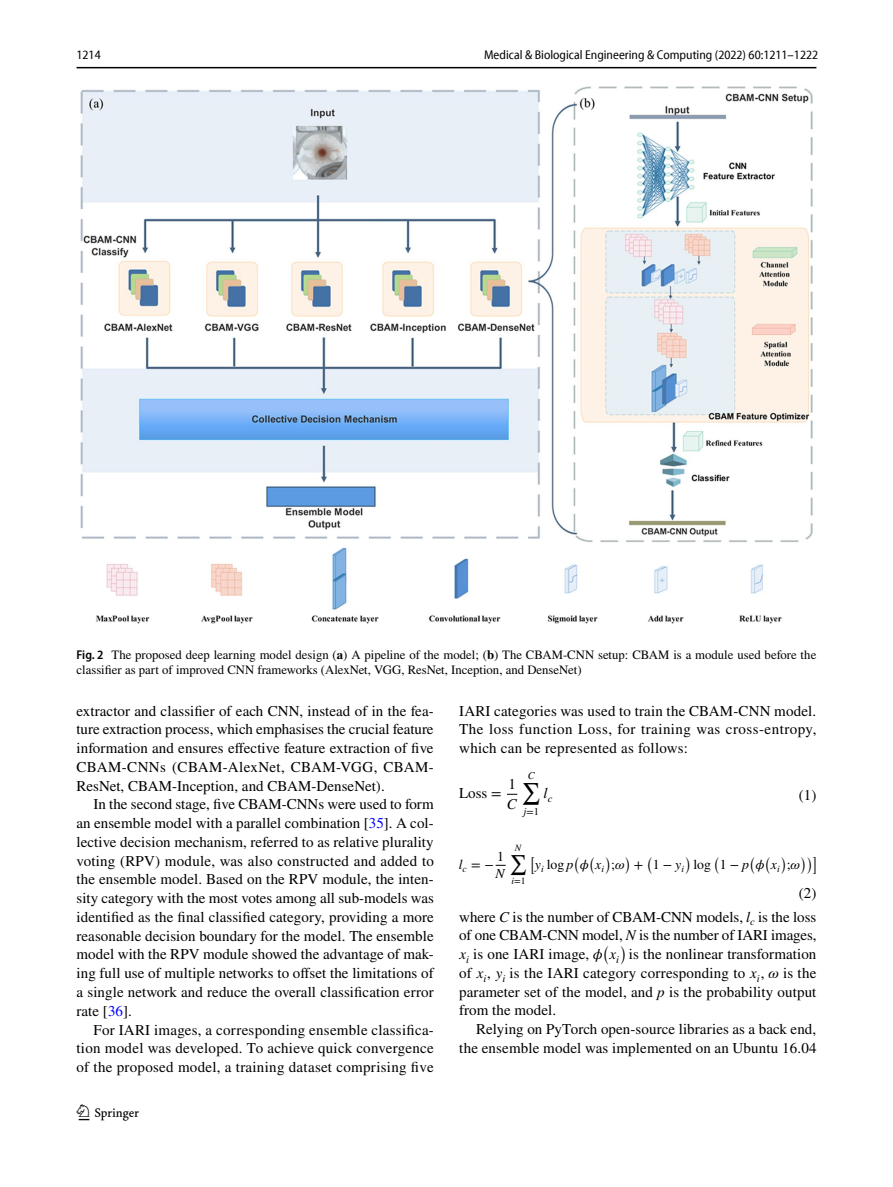
<style>
.page{position:relative;width:893px;height:1187px;background:#fff}
.page>*{position:absolute;margin:0;border:0;box-sizing:border-box;transform-origin:0 0}
.t1{font:22.5px "Springnew Regular 2";color:#000}
.t2{font:15px/18.8px "STIX";letter-spacing:.005em;color:#000;text-align:justify}
.t3{font:15px "STIX General";color:#000}
.t4{font:15px "STIX General Italic 2";color:#000}
.t5{font:15px "STIX Math Extensions Regular 3";color:#000}
.t6{font:15px "STIX General Italic 6";color:#000}
.t7{font:15px "STIX Math Extensions";color:#000}
.t8{font:13.8px "STIX General Regular 2";color:#000}
.t9{font:13.8px "STIX Math Extensions Regular 2";color:#000}
.t10{font:13.8px "STIX Math Regular 2";color:#000}
.t11{font:13.8px "STIX General Italic 3";color:#000}
.t12{font:13.8px "STIX Math Italic 2";color:#000}
.t13{font:12.75px/15px "STIX";color:#000}
.t14{font:semi-condensed 12.75px "Myriad Pro Unic";color:#000}
.t15{font:10.5px "STIX General Italic 2";color:#000}
.t16{font:9.6px "STIX General Italic 3";color:#000}
.s1{font-family:"Myriad Pro";font-weight:600;font-stretch:semi-condensed}
.s2{font-weight:700}
.s3{color:#00f}
.s4{font-family:"STIX Math"}
.s5{font-family:"STIX General"}
.s6{font-family:"STIX Math Regular 2"}
.s7{font-family:"STIX General Regular 2"}
.s8{font-family:"STIX General Italic 3"}
.s9{font-family:"STIX Math Italic 2"}
.s10{font-style:italic}
.s11{font-family:"STIX General Italic 4"}
.s12{font-family:"STIX General Italic 5"}
.s13{font-family:"STIX Math Italic 3"}
.s14{font-family:"STIX General Italic 7"}
.s15{font-family:"STIX General Italic 8"}
.s16{font-family:"STIX General";font-style:italic}
.s17{font-family:"STIX Math";font-style:italic}
</style>
<div class="page">
<hr style="left:77px;top:67px;width:739px;height:1px;background:#000">
<img style="left:81px;top:87px;width:731px;height:536px">
<p class="t14" style="left:77px;top:50px;width:26px">1214</p>
<p class="t14" style="left:484px;top:50px;width:335px">Medical &amp; Biological Engineering &amp; Computing (2022) 60:1211–1222</p>
<p class="t13" style="left:77px;top:647px;width:741px"><span class="s1">Fig. 2</span> The proposed deep learning model design (<span class="s2">a</span>) A pipeline of the model; (<span class="s2">b</span>) The CBAM-CNN setup: CBAM is a module used before the classifier as part of improved CNN frameworks (AlexNet, VGG, ResNet, Inception, and DenseNet)</p>
<p class="t2" style="left:77px;top:702px;width:359px">extractor and classifier of each CNN, instead of in the fea&shy;ture extraction process, which emphasises the crucial feature information and ensures effective feature extraction of five CBAM-CNNs (CBAM-AlexNet, CBAM-VGG, CBAM-ResNet, CBAM-Inception, and CBAM-DenseNet).</p>
<p class="t2" style="left:77px;top:796px;width:359px;text-indent:17px">In the second stage, five CBAM-CNNs were used to form an ensemble model with a parallel combination [<span class="s3">35</span>]. A col&shy;lective decision mechanism, referred to as relative plurality voting (RPV) module, was also constructed and added to the ensemble model. Based on the RPV module, the inten&shy;sity category with the most votes among all sub-models was identified as the final classified category, providing a more reasonable decision boundary for the model. The ensemble model with the RPV module showed the advantage of mak&shy;ing full use of multiple networks to offset the limitations of a single network and reduce the overall classification error rate [<span class="s3">36</span>].</p>
<p class="t2" style="left:77px;top:1021px;width:359px;text-indent:17px">For IARI images, a corresponding ensemble classifica&shy;tion model was developed. To achieve quick convergence of the proposed model, a training dataset comprising five</p>
<h1 class="t1" style="left:79px;top:1104px;width:62px">1 3</h1>
<p class="t2" style="left:459px;top:702px;width:359px">IARI categories was used to train the CBAM-CNN model.<br>The loss function Loss, for training was cross-entropy, which can be represented as follows:</p>
<p class="t7" style="left:522px;top:770px;width:21px">∑<sup>C</sup></p>
<p class="t15" style="left:524px;top:807px;width:17px">j<span class="s4">=</span><span class="s5">1</span></p>
<p class="t3" style="left:508px;top:779px;width:9px">1</p>
<p class="t4" style="left:507px;top:798px;width:12px">C</p>
<p class="t4" style="left:543px;top:787px;width:10px">l<sub>c</sub></p>
<p class="t3" style="left:459px;top:787px;width:44px">Loss =</p>
<p class="t2" style="left:799px;top:786px;width:19px">(1)</p>
<p class="t9" style="left:510px;top:843px;width:19px">∑<sup>N</sup></p>
<p class="t16" style="left:511px;top:877px;width:16px">i<span class="s6">=</span><span class="s7">1</span></p>
<p class="t8" style="left:497px;top:851px;width:8px">1</p>
<p class="t11" style="left:496px;top:868px;width:11px">N</p>
<p class="t9" style="left:530px;top:844px;width:7px">[</p>
<p class="t8" style="left:535px;top:859px;width:40px"><span class="s8">y</span><sub>i</sub> log <span class="s8">p</span></p>
<p class="t9" style="left:573px;top:844px;width:8px">(</p>
<p class="t12" style="left:580px;top:859px;width:10px">𝜙</p>
<p class="t9" style="left:589px;top:844px;width:8px">(</p>
<p class="t11" style="left:595px;top:859px;width:10px">x<sub>i</sub></p>
<p class="t9" style="left:605px;top:844px;width:8px">)</p>
<p class="t8" style="left:611px;top:859px;width:15px">;<span class="s9">𝜔</span></p>
<p class="t9" style="left:624px;top:844px;width:8px">)</p>
<p class="t10" style="left:634px;top:859px;width:11px">+</p>
<p class="t9" style="left:646px;top:844px;width:8px">(</p>
<p class="t8" style="left:653px;top:859px;width:33px">1<span class="s6">−</span><span class="s8">y</span><sub>i</sub></p>
<p class="t9" style="left:685px;top:844px;width:8px">)</p>
<p class="t8" style="left:693px;top:859px;width:19px">log</p>
<p class="t9" style="left:713px;top:844px;width:8px">(</p>
<p class="t8" style="left:720px;top:859px;width:31px">1<span class="s6">−</span><span class="s8">p</span></p>
<p class="t9" style="left:749px;top:844px;width:8px">(</p>
<p class="t12" style="left:756px;top:859px;width:10px">𝜙</p>
<p class="t9" style="left:764px;top:844px;width:8px">(</p>
<p class="t11" style="left:771px;top:859px;width:10px">x<sub>i</sub></p>
<p class="t9" style="left:780px;top:844px;width:8px">)</p>
<p class="t8" style="left:787px;top:859px;width:15px">;<span class="s9">𝜔</span></p>
<p class="t9" style="left:800px;top:844px;width:20px">))]</p>
<p class="t10" style="left:459px;top:859px;width:37px"><span class="s8">l</span><sub>c</sub> =−</p>
<p class="t2" style="left:799px;top:884px;width:19px">(2)</p>
<p class="t2" style="left:459px;top:908px;width:359px">where <span class="s10">C</span> is the number of CBAM-CNN models, <span class="s11">l</span><sub>c</sub> is the loss of one CBAM-CNN model, <span class="s10">N</span> is the number of IARI images, <span class="s12">x</span><sub>i</sub> is one IARI image, <span class="s13">𝜙</span></p>
<p class="t5" style="left:602px;top:933px;width:9px">(</p>
<p class="t6" style="left:609px;top:948px;width:11px">x<sub>i</sub></p>
<p class="t5" style="left:620px;top:933px;width:9px">)</p>
<p class="t2" style="left:459px;top:945px;width:359px;text-indent:170px">is the nonlinear transformation of <span class="s14">x</span><sub>i</sub>, <span class="s15">y</span><sub>i</sub> is the IARI category corresponding to <span class="s16">x</span><sub>i</sub>, <span class="s17">𝜔</span> is the parameter set of the model, and <span class="s10">p</span> is the probability output from the model.</p>
<p class="t2" style="left:459px;top:1020px;width:359px;text-align:right">Relying on PyTorch open-source libraries as a back end, the ensemble model was implemented on an Ubuntu 16.04</p>
</div>
